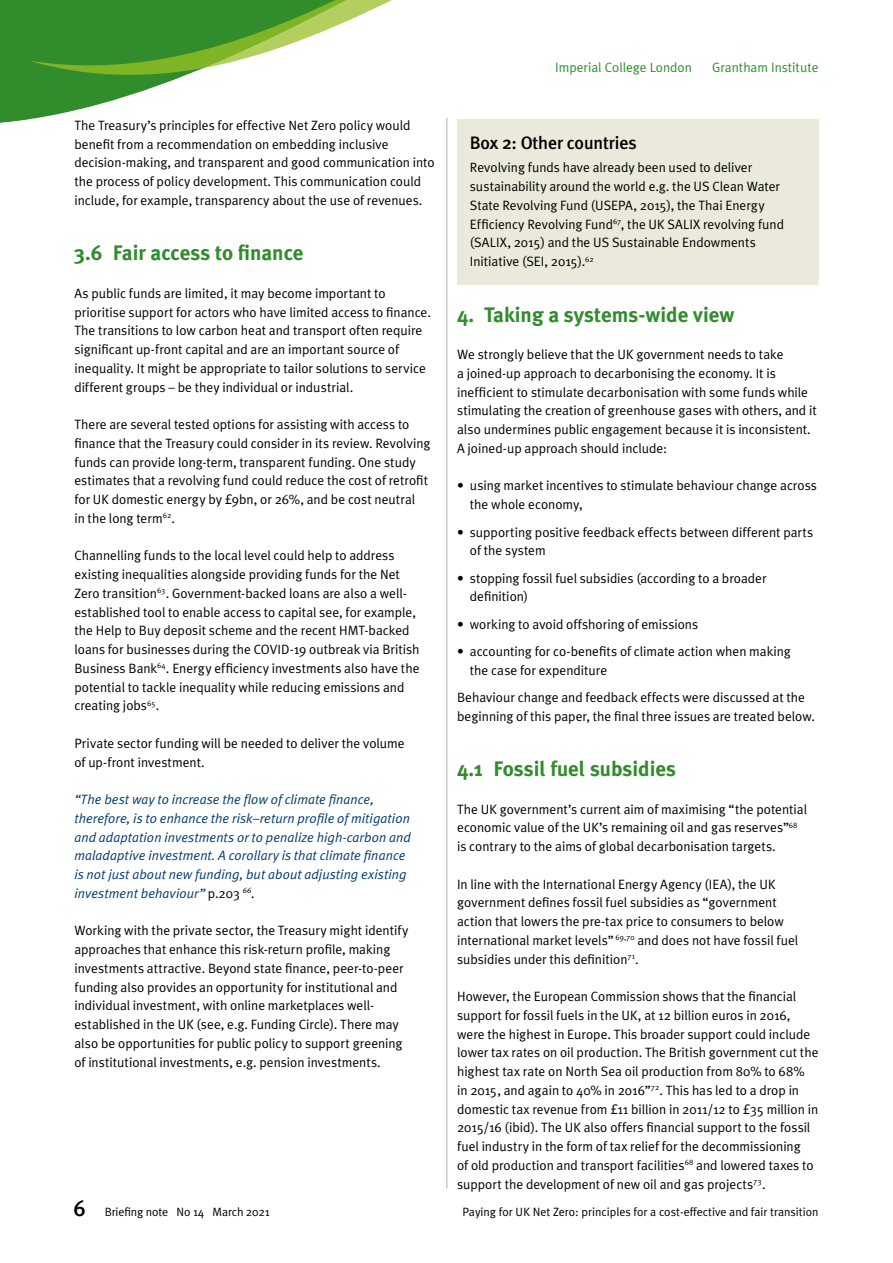
<style>
.page{position:relative;width:893px;height:1263px;background:#fff}
.page>*{position:absolute;margin:0;border:0;box-sizing:border-box;transform-origin:0 0}
._01a_Heading{font:700 21px "Meta Plus";color:#318c2c}
._02_Heading{font:500 18px "Meta Plus";letter-spacing:-.01em;color:#000}
._10_Main_body_text{font:13.5px/18.8px "Meta Plus Normal";color:#000}
._18_Quote{font:italic 13.5px/18.8px "Meta Plus Normal";letter-spacing:.005em;color:#003b70}
.t1{font:13.5px "Meta Plus Normal";color:#318c2c}
.t2{font:12px "Meta Plus Normal";color:#000}
.s1{font-style:normal;color:#000}
.s2{color:#000}
.s3{font-family:"Meta Plus";font-weight:500;font-size:22.5px}
</style>
<div class="page">
<hr style="left:446px;top:118px;width:1px;height:1070px;background:#b3b2b2">
<svg style="left:0;top:0;width:448px;height:135px"></svg>
<svg style="left:28px;top:0;width:420px;height:78px"></svg>
<div style="left:457px;top:119px;width:362px;height:166px;background:#eae9db"></div>
<p class="_10_Main_body_text" style="left:74px;top:116px;width:362px">The Treasury’s principles for effective Net Zero policy would benefit from a recommendation on embedding inclusive decision-making, and transparent and good communication into the process of policy development. This communication could include, for example, transparency about the use of revenues.</p>
<p class="_01a_Heading" style="left:74px;top:241px;width:231px">3.6 Fair access to finance</p>
<p class="_10_Main_body_text" style="left:74px;top:284px;width:358px">As public funds are limited, it may become important to prioritise support for actors who have limited access to finance.<br>The transitions to low carbon heat and transport often require significant up-front capital and are an important source of inequality. It might be appropriate to tailor solutions to service different groups – be they individual or industrial.</p>
<p class="_10_Main_body_text" style="left:74px;top:415px;width:358px">There are several tested options for assisting with access to finance that the Treasury could consider in its review. Revolving funds can provide long-term, transparent funding. One study estimates that a revolving fund could reduce the cost of retrofit for UK domestic energy by £9bn, or 26%, and be cost neutral<br>in the long term<sup>62</sup>.</p>
<p class="_10_Main_body_text" style="left:74px;top:546px;width:347px">Channelling funds to the local level could help to address existing inequalities alongside providing funds for the Net Zero transition<sup>63</sup>. Government-backed loans are also a well&shy;established tool to enable access to capital see, for example, the Help to Buy deposit scheme and the recent HMT-backed loans for businesses during the COVID-19 outbreak via British Business Bank<sup>64</sup>. Energy efficiency investments also have the potential to tackle inequality while reducing emissions and creating jobs<sup>65</sup>.</p>
<p class="_10_Main_body_text" style="left:74px;top:734px;width:332px">Private sector funding will be needed to deliver the volume of up-front investment.</p>
<p class="_18_Quote" style="left:74px;top:790px;width:338px">“The best way to increase the flow of climate finance, therefore, is to enhance the risk–return profile of mitigation and adaptation investments or to penalize high-carbon and maladaptive investment. A corollary is that climate finance is not just about new funding, but about adjusting existing investment behaviour” <span class="s1">p.203</span> <sup>66</sup><span class="s2">.</span></p>
<p class="_10_Main_body_text" style="left:74px;top:921px;width:335px">Working with the private sector, the Treasury might identify approaches that enhance this risk-return profile, making investments attractive. Beyond state finance, peer-to-peer funding also provides an opportunity for institutional and individual investment, with online marketplaces well&shy;established in the UK (see, e.g. Funding Circle). There may also be opportunities for public policy to support greening of institutional investments, e.g. pension investments.</p>
<p class="t1" style="left:555px;top:60px;width:138px">Imperial College London</p>
<p class="t1" style="left:712px;top:60px;width:108px">Grantham Institute</p>
<p class="_02_Heading" style="left:470px;top:133px;width:168px">Box 2: Other countries</p>
<p class="_10_Main_body_text" style="left:470px;top:158px;width:316px">Revolving funds have already been used to deliver sustainability around the world e.g. the US Clean Water State Revolving Fund (USEPA, 2015), the Thai Energy Efficiency Revolving Fund<sup>67</sup>, the UK SALIX revolving fund (SALIX, 2015) and the US Sustainable Endowments Initiative (SEI, 2015).<sup>62</sup></p>
<p class="_01a_Heading" style="left:457px;top:302px;width:279px">4. Taking a systems-wide view</p>
<p class="_10_Main_body_text" style="left:457px;top:345px;width:361px">We strongly believe that the UK government needs to take<br>a joined-up approach to decarbonising the economy. It is inefficient to stimulate decarbonisation with some funds while stimulating the creation of greenhouse gases with others, and it also undermines public engagement because it is inconsistent.<br>A joined-up approach should include:</p>
<p class="_10_Main_body_text" style="left:470px;top:476px;width:349px;text-indent:-13px">• using market incentives to stimulate behaviour change across the whole economy,</p>
<p class="_10_Main_body_text" style="left:470px;top:522px;width:345px;text-indent:-13px">• supporting positive feedback effects between different parts of the system</p>
<p class="_10_Main_body_text" style="left:470px;top:568px;width:298px;text-indent:-13px">• stopping fossil fuel subsidies (according to a broader definition)</p>
<p class="_10_Main_body_text" style="left:457px;top:614px;width:243px">• working to avoid offshoring of emissions</p>
<p class="_10_Main_body_text" style="left:470px;top:641px;width:323px;text-indent:-13px">• accounting for co-benefits of climate action when making the case for expenditure</p>
<p class="_10_Main_body_text" style="left:457px;top:687px;width:359px">Behaviour change and feedback effects were discussed at the beginning of this paper, the final three issues are treated below.</p>
<p class="_01a_Heading" style="left:457px;top:757px;width:221px">4.1 Fossil fuel subsidies</p>
<p class="_10_Main_body_text" style="left:457px;top:799px;width:351px">The UK government’s current aim of maximising “the potential economic value of the UK’s remaining oil and gas reserves”<sup>68 </sup>is contrary to the aims of global decarbonisation targets.</p>
<p class="_10_Main_body_text" style="left:457px;top:874px;width:343px">In line with the International Energy Agency (IEA), the UK government defines fossil fuel subsidies as “government action that lowers the pre-tax price to consumers to below international market levels” <sup>69,70</sup> and does not have fossil fuel subsidies under this definition<sup>71</sup>.</p>
<p class="_10_Main_body_text" style="left:457px;top:987px;width:363px">However, the European Commission shows that the financial support for fossil fuels in the UK, at 12 billion euros in 2016, were the highest in Europe. This broader support could include lower tax rates on oil production. The British government cut the highest tax rate on North Sea oil production from 80% to 68% in 2015, and again to 40% in 2016”<sup>72</sup>. This has led to a drop in domestic tax revenue from £11 billion in 2011/12 to £35 million in 2015/16 (ibid). The UK also offers financial support to the fossil fuel industry in the form of tax relief for the decommissioning<br>of old production and transport facilities<sup>68</sup> and lowered taxes to support the development of new oil and gas projects<sup>73</sup>.</p>
<p class="t2" style="left:73px;top:1204px;width:198px"><span class="s3">6</span> Briefing note No 14 March 2021</p>
<p class="t2" style="left:462px;top:1204px;width:358px">Paying for UK Net Zero: principles for a cost-effective and fair transition</p>
</div>
